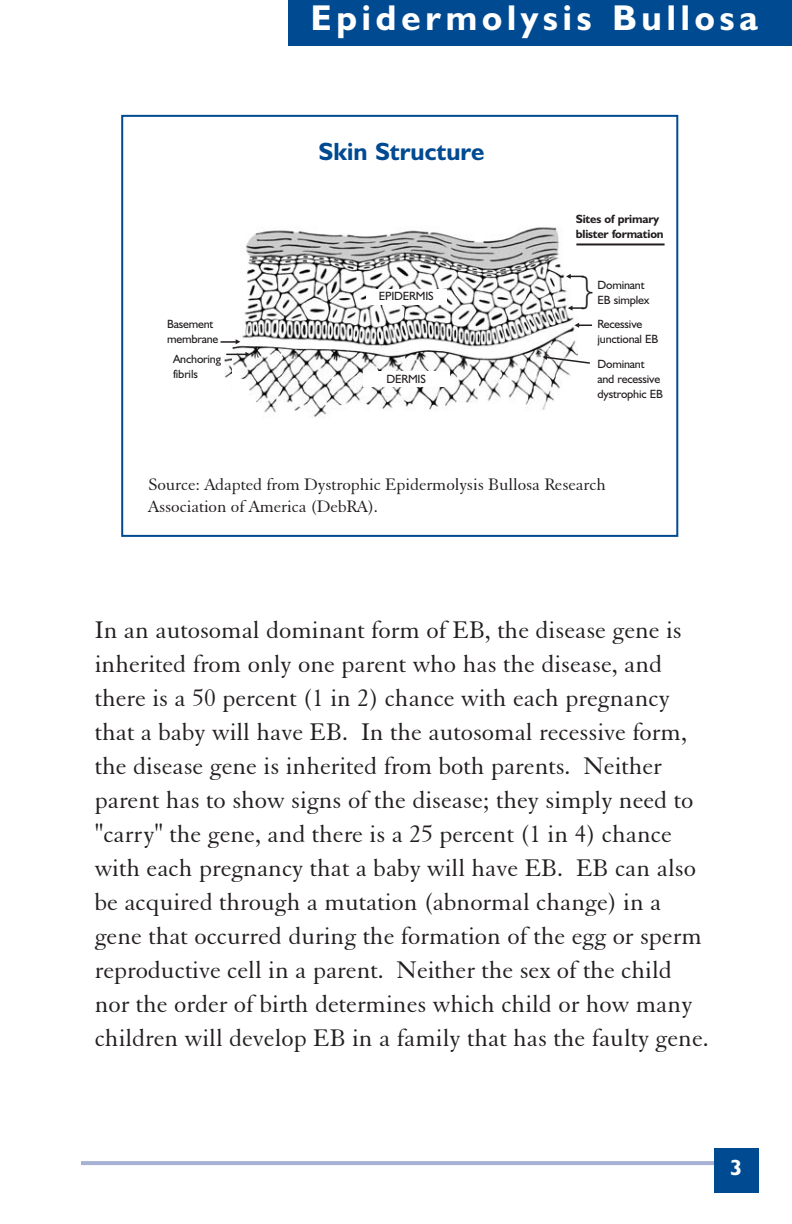
<style>
.page{position:relative;width:792px;height:1224px;background:#fff}
.page>*{position:absolute;margin:0;border:0;box-sizing:border-box;transform-origin:0 0}
.t1{font:700 36px "Humanist 521 BT";letter-spacing:.135em;color:#fff}
.t2{font:300 36px "Swiss 721 BT";color:#231f20;scale:.9 1}
.t3{font:26px/34px "Elegant Garamond BT";color:#231f20}
.t4{font:700 25px "Humanist 521 BT";color:#004a91}
.t5{font:700 22px "Humanist 521 BT";color:#fff}
.t6{font:18px/22px "Elegant Garamond BT";letter-spacing:-.005em;color:#231f20}
.t7{font:12px/15px "Humanist 521 BT";letter-spacing:-.015em;color:#231f20}
.t8{font:700 12px/15px "Humanist 521 BT";letter-spacing:-.015em;color:#231f20}
</style>
<div class="page">
<hr style="left:81px;top:1161px;width:635px;height:4px;background:#a6b1d4">
<div style="left:288px;top:0;width:504px;height:46px;background:#004a91"></div>
<div style="left:121px;top:115px;width:557px;height:422px;border:2px solid #004a91"></div>
<div style="left:714px;top:1148px;width:45px;height:45px;background:#004a91"></div>
<img style="left:232px;top:227px;width:346px;height:191px">
<hr style="left:576px;top:243px;width:89px;height:2px;background:#231f20">
<svg style="left:226px;top:352px;width:24px;height:5px"></svg>
<svg style="left:221px;top:339px;width:19px;height:5px"></svg>
<svg style="left:574px;top:323px;width:18px;height:5px"></svg>
<svg style="left:543px;top:355px;width:47px;height:10px"></svg>
<svg style="left:566px;top:274px;width:18px;height:5px"></svg>
<svg style="left:568px;top:306px;width:16px;height:5px"></svg>
<div style="left:366px;top:289px;width:80px;height:16px;background:#fff"></div>
<div style="left:363px;top:372px;width:87px;height:15px;background:#fff"></div>
<h1 class="t1" style="left:311px;top:4px;width:449px">Epidermolysis Bullosa</h1>
<p class="t7" style="left:167px;top:318px;width:53px">Basement membrane</p>
<p class="t7" style="left:173px;top:353px;width:50px">Anchoring fibrils</p>
<p class="t4" style="left:318px;top:142px;width:168px">Skin Structure</p>
<p class="t7" style="left:379px;top:290px;width:56px">EPIDERMIS</p>
<p class="t7" style="left:386px;top:372px;width:41px">DERMIS</p>
<p class="t8" style="left:576px;top:213px;width:89px">Sites of primary blister formation</p>
<h1 class="t2" style="left:579px;top:276px;width:19px">}</h1>
<p class="t7" style="left:598px;top:278px;width:54px">Dominant<br>EB simplex</p>
<p class="t7" style="left:598px;top:318px;width:62px">Recessive junctional EB</p>
<p class="t7" style="left:598px;top:357px;width:67px">Dominant and recessive dystrophic EB</p>
<p class="t6" style="left:148px;top:475px;width:459px">Source: Adapted from Dystrophic Epidermolysis Bullosa Research<br>Association of America (DebRA).</p>
<p class="t3" style="left:95px;top:615px;width:615px">In an autosomal dominant form of EB, the disease gene is inherited from only one parent who has the disease, and there is a 50 percent (1 in 2) chance with each pregnancy that a baby will have EB. In the autosomal recessive form, the disease gene is inherited from both parents. Neither parent has to show signs of the disease; they simply need to "carry" the gene, and there is a 25 percent (1 in 4) chance with each pregnancy that a baby will have EB. EB can also be acquired through a mutation (abnormal change) in a gene that occurred during the formation of the egg or sperm reproductive cell in a parent. Neither the sex of the child nor the order of birth determines which child or how many children will develop EB in a family that has the faulty gene.</p>
<p class="t5" style="left:730px;top:1160px;width:13px">3</p>
</div>
